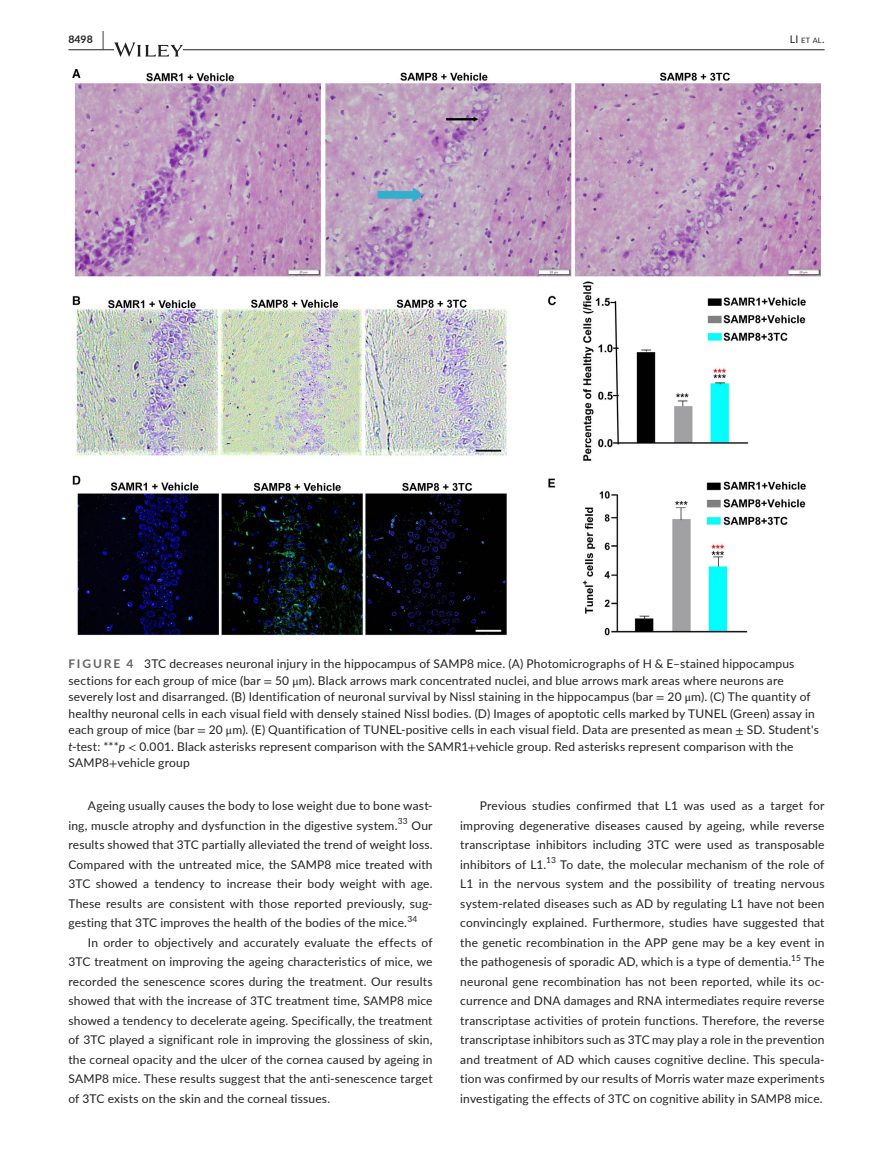
<style>
.page{position:relative;width:893px;height:1174px;background:#fff}
.page>*{position:absolute;margin:0;border:0;box-sizing:border-box;transform-origin:0 0}
.t1{font:12px/19.5px "Lato";letter-spacing:.015em;color:#231f20;text-align:justify}
.t2{font:700 10.5px "Lato";color:#231f20}
.t3{font:8.4px "Lato";letter-spacing:.02em;color:#231f20}
.t4{font:7.35px "Lato";color:#231f20}
.s1{font-size:19.5px}
.s2{font-size:10.5px}
.s3{font-weight:700;color:#636366}
.s4{font-family:"STIX"}
.s5{font-style:italic}
</style>
<div class="page">
<hr style="left:68px;top:49px;width:756px;height:1px;background:#231f20">
<svg style="left:114px;top:42px;width:69px;height:15px"></svg>
<img style="left:72px;top:69px;width:749px;height:567px">
<p class="t2" style="left:68px;top:31px;width:37px">8498 <span class="s1">|</span></p>
<p class="t4" style="left:790px;top:35px;width:36px"><span class="s2">LI</span> et al<span class="s2">.</span></p>
<p class="t1" style="left:68px;top:655px;width:752px;line-height:16.5px;text-align:left"><span class="s3">FIGURE 4</span> 3TC decreases neuronal injury in the hippocampus of SAMP8 mice. (A) Photomicrographs of H &amp; E–stained hippocampus sections for each group of mice (bar <span class="s4">=</span> 50 <span class="s4">μ</span>m). Black arrows mark concentrated nuclei, and blue arrows mark areas where neurons are severely lost and disarranged. (B) Identification of neuronal survival by Nissl staining in the hippocampus (bar <span class="s4">=</span> 20 <span class="s4">μ</span>m). (C) The quantity of healthy neuronal cells in each visual field with densely stained Nissl bodies. (D) Images of apoptotic cells marked by TUNEL (Green) assay in each group of mice (bar <span class="s4">=</span> 20 <span class="s4">μ</span>m). (E) Quantification of TUNEL-positive cells in each visual field. Data are presented as mean <span class="s4">±</span> SD. Student's <span class="s5">t</span>-test: ***<span class="s5">p</span> <span class="s4">&lt;</span> 0.001. Black asterisks represent comparison with the SAMR1<span class="s4">+</span>vehicle group. Red asterisks represent comparison with the SAMP8<span class="s4">+</span>vehicle group</p>
<p class="t1" style="left:68px;top:795px;width:366px;text-indent:20px">Ageing usually causes the body to lose weight due to bone wast&shy;ing, muscle atrophy and dysfunction in the digestive system.</p>
<p class="t3" style="left:398px;top:815px;width:11px">33</p>
<p class="t1" style="left:68px;top:815px;width:366px;text-indent:343px">Our results showed that 3TC partially alleviated the trend of weight loss.<br>Compared with the untreated mice, the SAMP8 mice treated with 3TC showed a tendency to increase their body weight with age.<br>These results are consistent with those reported previously, sug&shy;gesting that 3TC improves the health of the bodies of the mice.</p>
<p class="t3" style="left:407px;top:913px;width:12px">34</p>
<p class="t1" style="left:68px;top:932px;width:366px;text-indent:20px">In order to objectively and accurately evaluate the effects of 3TC treatment on improving the ageing characteristics of mice, we recorded the senescence scores during the treatment. Our results showed that with the increase of 3TC treatment time, SAMP8 mice showed a tendency to decelerate ageing. Specifically, the treatment of 3TC played a significant role in improving the glossiness of skin, the corneal opacity and the ulcer of the cornea caused by ageing in SAMP8 mice. These results suggest that the anti-senescence target of 3TC exists on the skin and the corneal tissues.</p>
<p class="t1" style="left:460px;top:795px;width:366px;text-indent:20px">Previous studies confirmed that L1 was used as a target for improving degenerative diseases caused by ageing, while reverse transcriptase inhibitors including 3TC were used as transposable inhibitors of L1.</p>
<p class="t3" style="left:546px;top:854px;width:11px">13</p>
<p class="t1" style="left:460px;top:854px;width:366px;text-indent:100px">To date, the molecular mechanism of the role of L1 in the nervous system and the possibility of treating nervous system-related diseases such as AD by regulating L1 have not been convincingly explained. Furthermore, studies have suggested that the genetic recombination in the APP gene may be a key event in the pathogenesis of sporadic AD, which is a type of dementia.</p>
<p class="t3" style="left:791px;top:952px;width:11px">15</p>
<p class="t1" style="left:460px;top:951px;width:366px;text-indent:344px">The neuronal gene recombination has not been reported, while its oc&shy;currence and DNA damages and RNA intermediates require reverse transcriptase activities of protein functions. Therefore, the reverse transcriptase inhibitors such as 3TC may play a role in the prevention and treatment of AD which causes cognitive decline. This specula&shy;tion was confirmed by our results of Morris water maze experiments investigating the effects of 3TC on cognitive ability in SAMP8 mice.</p>
</div>
